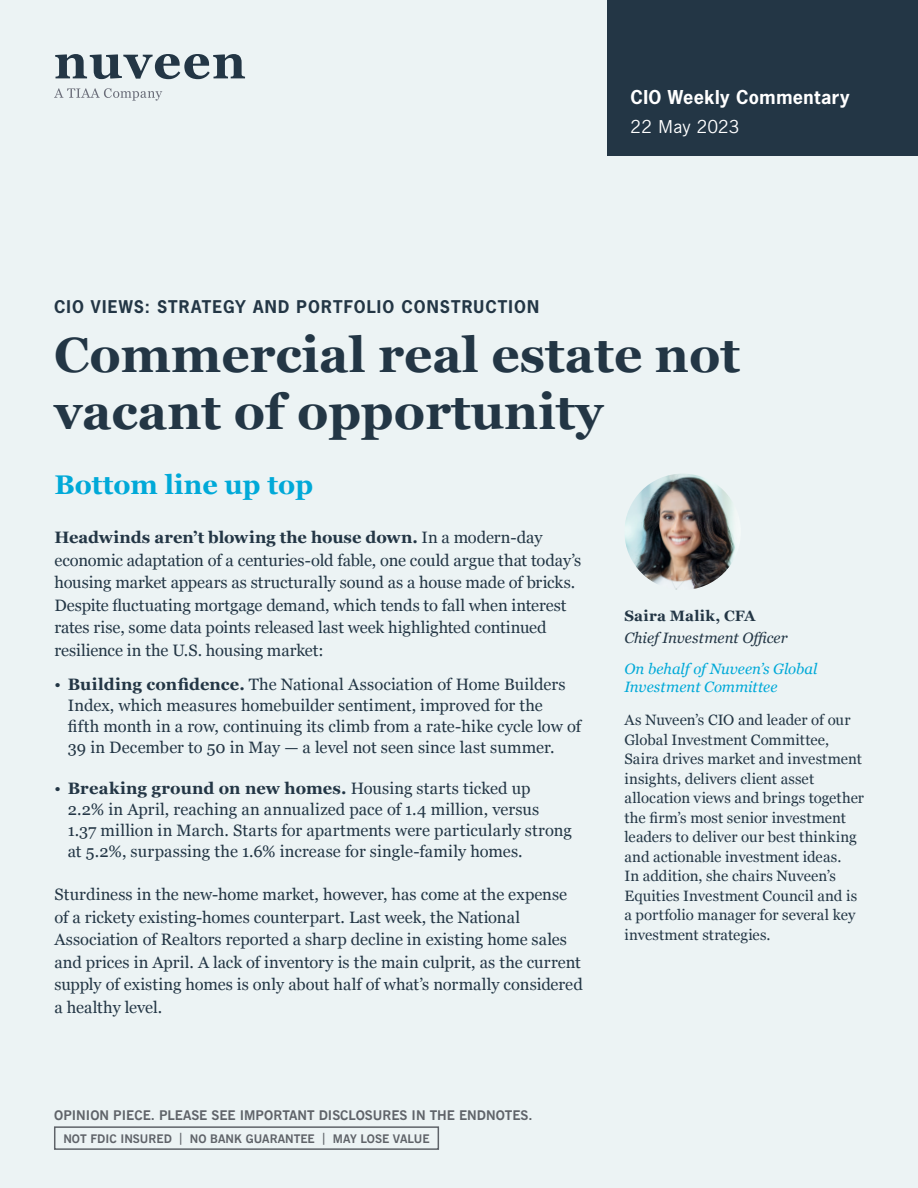
<style>
.page{position:relative;width:918px;height:1188px;background:#ecf3f4}
.page>*{position:absolute;margin:0;border:0;box-sizing:border-box;transform-origin:0 0}
.Headline{font:700 49.5px/57px "Georgia";color:#233645}
.Subhead{font:700 27px "Georgia";color:#00a9d8}
.Intro_Copy{font:700 18px "News Gothic Std";letter-spacing:.025em;color:#fff}
.Date{font:18px "News Gothic BT";letter-spacing:-.005em;color:#fff}
.Highlight_no_bullet{font:16.5px/22.5px "Georgia";color:#233645}
.Intro_Copy-2{font:700 16.5px "News Gothic Std";letter-spacing:.07em;color:#233645}
.Body{font:15px/19.5px "Georgia";letter-spacing:.005em;color:#233645}
.Body-2{font:italic 15px/18px "Georgia";color:#00a9d8}
.Body-3{font:italic 15px "Georgia";letter-spacing:.005em;color:#233645}
.Body-4{font:700 15px "Georgia";letter-spacing:.015em;color:#233645}
.t1{font:700 13.5px "News Gothic BT";color:#5f6369}
.t2{font:700 12px "News Gothic BT";color:#5f6369}
.s1{font-weight:700}
</style>
<div class="page">
<div style="left:54px;top:1126px;width:385px;height:24px;border:2px solid #5f6369"></div>
<div style="left:608px;top:0;width:310px;height:155px;background:#233645"></div>
<img style="left:624px;top:474px;width:117px;height:116px;border-radius:58px">
<svg style="left:55px;top:54px;width:190px;height:25px"></svg>
<svg style="left:54px;top:88px;width:108px;height:13px"></svg>
<p class="Intro_Copy" style="left:631px;top:85px;width:221px">CIO Weekly Commentary</p>
<p class="Intro_Copy-2" style="left:54px;top:296px;width:487px">CIO VIEWS: STRATEGY AND PORTFOLIO CONSTRUCTION</p>
<p class="Date" style="left:631px;top:116px;width:111px">22 May 2023</p>
<p class="Headline" style="left:54px;top:324px;width:688px">Commercial real estate not vacant of opportunity</p>
<p class="Subhead" style="left:54px;top:464px;width:260px">Bottom line up top</p>
<p class="Highlight_no_bullet" style="left:54px;top:525px;width:528px"><span class="s1">Headwinds aren’t blowing the house down.</span> In a modern-day economic adaptation of a centuries-old fable, one could argue that today’s housing market appears as structurally sound as a house made of bricks.<br>Despite fluctuating mortgage demand, which tends to fall when interest rates rise, some data points released last week highlighted continued resilience in the U.S. housing market:</p>
<p class="Highlight_no_bullet" style="left:68px;top:673px;width:515px;line-height:21px;text-indent:-14px">• <span class="s1">Building confidence.</span> The National Association of Home Builders Index, which measures homebuilder sentiment, improved for the<br>fifth month in a row, continuing its climb from a rate-hike cycle low of 39 in December to 50 in May — a level not seen since last summer.</p>
<p class="Highlight_no_bullet" style="left:68px;top:777px;width:505px;line-height:21px;text-indent:-14px">• <span class="s1">Breaking ground on new homes.</span> Housing starts ticked up<br>2.2% in April, reaching an annualized pace of 1.4 million, versus 1.37 million in March. Starts for apartments were particularly strong at 5.2%, surpassing the 1.6% increase for single-family homes.</p>
<p class="Highlight_no_bullet" style="left:54px;top:882px;width:530px">Sturdiness in the new-home market, however, has come at the expense of a rickety existing-homes counterpart. Last week, the National Association of Realtors reported a sharp decline in existing home sales and prices in April. A lack of inventory is the main culprit, as the current supply of existing homes is only about half of what’s normally considered a healthy level.</p>
<p class="Body-4" style="left:624px;top:605px;width:132px">Saira Malik, CFA</p>
<p class="Body-3" style="left:624px;top:626px;width:165px">Chief Investment Officer</p>
<p class="Body-2" style="left:624px;top:659px;width:195px">On behalf of Nuveen’s Global<br>Investment Committee</p>
<p class="Body" style="left:624px;top:710px;width:241px">As Nuveen’s CIO and leader of our Global Investment Committee, Saira drives market and investment insights, delivers client asset allocation views and brings together the firm’s most senior investment leaders to deliver our best thinking and actionable investment ideas.<br>In addition, she chairs Nuveen’s Equities Investment Council and is a portfolio manager for several key investment strategies.</p>
<p class="t1" style="left:54px;top:1107px;width:480px">OPINION PIECE. PLEASE SEE IMPORTANT DISCLOSURES IN THE ENDNOTES.</p>
<p class="t2" style="left:63px;top:1131px;width:368px">NOT FDIC INSURED | NO BANK GUARANTEE | MAY LOSE VALUE</p>
</div>
